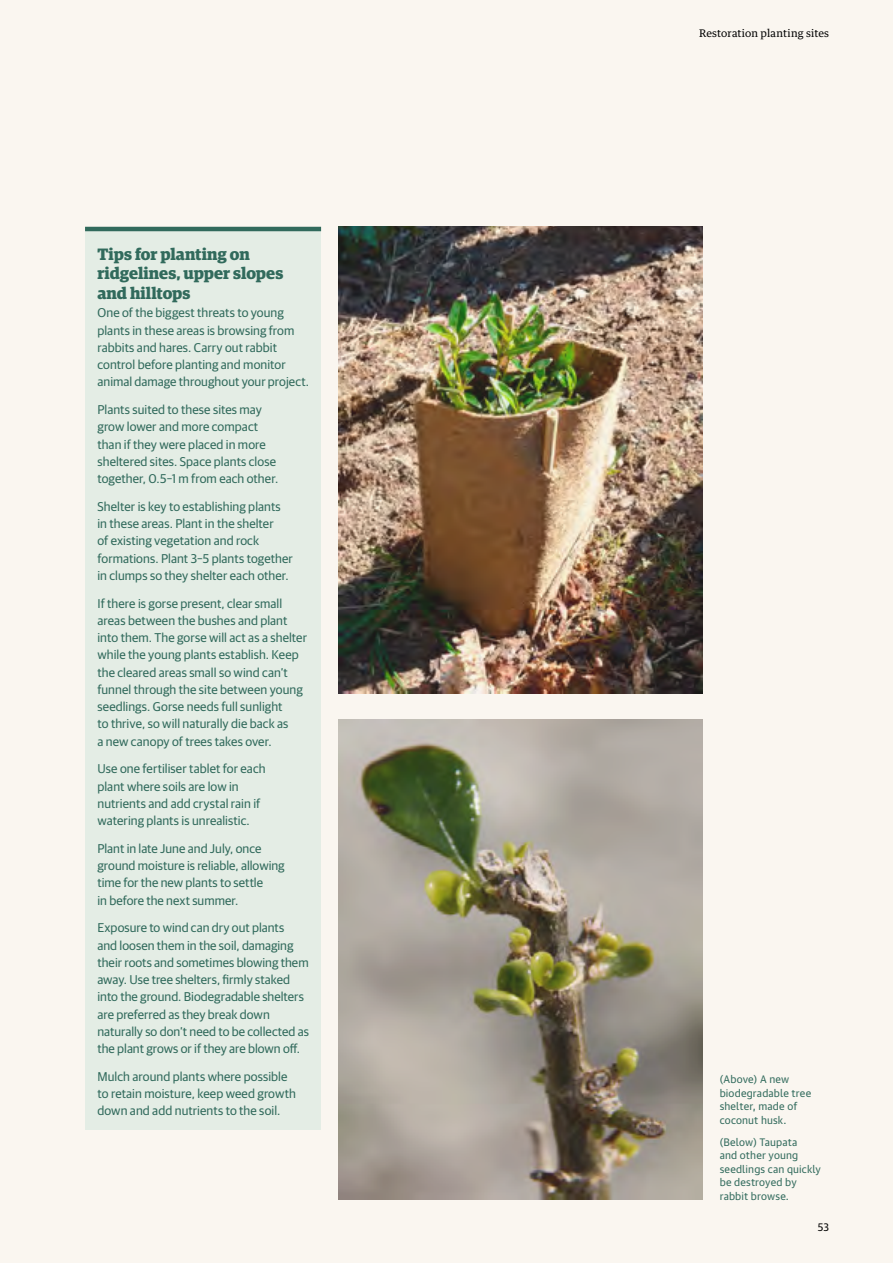
<style>
.page{position:relative;width:893px;height:1263px;background:#faf6f0}
.page>*{position:absolute;margin:0;border:0;box-sizing:border-box;transform-origin:0 0}
.t1{font:700 16.5px/19.5px "Guardian Egyp";color:#316a5c}
.t2{font:12.75px/17.2px "Guardian Sans";letter-spacing:.005em;color:#316a5c}
.t3{font:10.5px/13.5px "Guardian Text Sans";letter-spacing:.015em;color:#316a5c}
.t4{font:10.5px "Guardian Text Egyp";letter-spacing:.01em;color:#000}
.t5{font:10.5px "Guardian Text Sans";color:#000}
</style>
<div class="page">
<img style="left:339px;top:227px;width:363px;height:466px">
<img style="left:339px;top:719px;width:363px;height:480px">
<div style="left:85px;top:229px;width:236px;height:900px;background:#e4ede5"></div>
<hr style="left:85px;top:227px;width:236px;height:4px;background:#316a5c">
<p class="t1" style="left:97px;top:243px;width:187px">Tips for planting on ridgelines, upper slopes and hilltops</p>
<p class="t2" style="left:97px;top:303px;width:213px">One of the biggest threats to young plants in these areas is browsing from rabbits and hares. Carry out rabbit control before planting and monitor animal damage throughout your project.</p>
<p class="t2" style="left:97px;top:400px;width:182px">Plants suited to these sites may grow lower and more compact than if they were placed in more sheltered sites. Space plants close together, 0.5–1 m from each other.</p>
<p class="t2" style="left:97px;top:497px;width:197px">Shelter is key to establishing plants in these areas. Plant in the shelter<br>of existing vegetation and rock formations. Plant 3–5 plants together in clumps so they shelter each other.</p>
<p class="t2" style="left:97px;top:593px;width:211px">If there is gorse present, clear small areas between the bushes and plant into them. The gorse will act as a shelter while the young plants establish. Keep the cleared areas small so wind can’t funnel through the site between young seedlings. Gorse needs full sunlight<br>to thrive, so will naturally die back as<br>a new canopy of trees takes over.</p>
<p class="t2" style="left:97px;top:759px;width:170px">Use one fertiliser tablet for each plant where soils are low in nutrients and add crystal rain if watering plants is unrealistic.</p>
<p class="t2" style="left:97px;top:839px;width:189px">Plant in late June and July, once ground moisture is reliable, allowing time for the new plants to settle<br>in before the next summer.</p>
<p class="t2" style="left:97px;top:918px;width:213px">Exposure to wind can dry out plants<br>and loosen them in the soil, damaging their roots and sometimes blowing them away. Use tree shelters, firmly staked into the ground. Biodegradable shelters are preferred as they break down naturally so don’t need to be collected as the plant grows or if they are blown off.</p>
<p class="t2" style="left:97px;top:1067px;width:200px">Mulch around plants where possible to retain moisture, keep weed growth down and add nutrients to the soil.</p>
<p class="t4" style="left:699px;top:25px;width:132px">Restoration planting sites</p>
<p class="t3" style="left:720px;top:1071px;width:93px">(Above) A new biodegradable tree shelter, made of coconut husk.</p>
<p class="t3" style="left:720px;top:1134px;width:103px">(Below) Taupata<br>and other young seedlings can quickly be destroyed by rabbit browse.</p>
<p class="t5" style="left:818px;top:1218px;width:13px">53</p>
</div>
